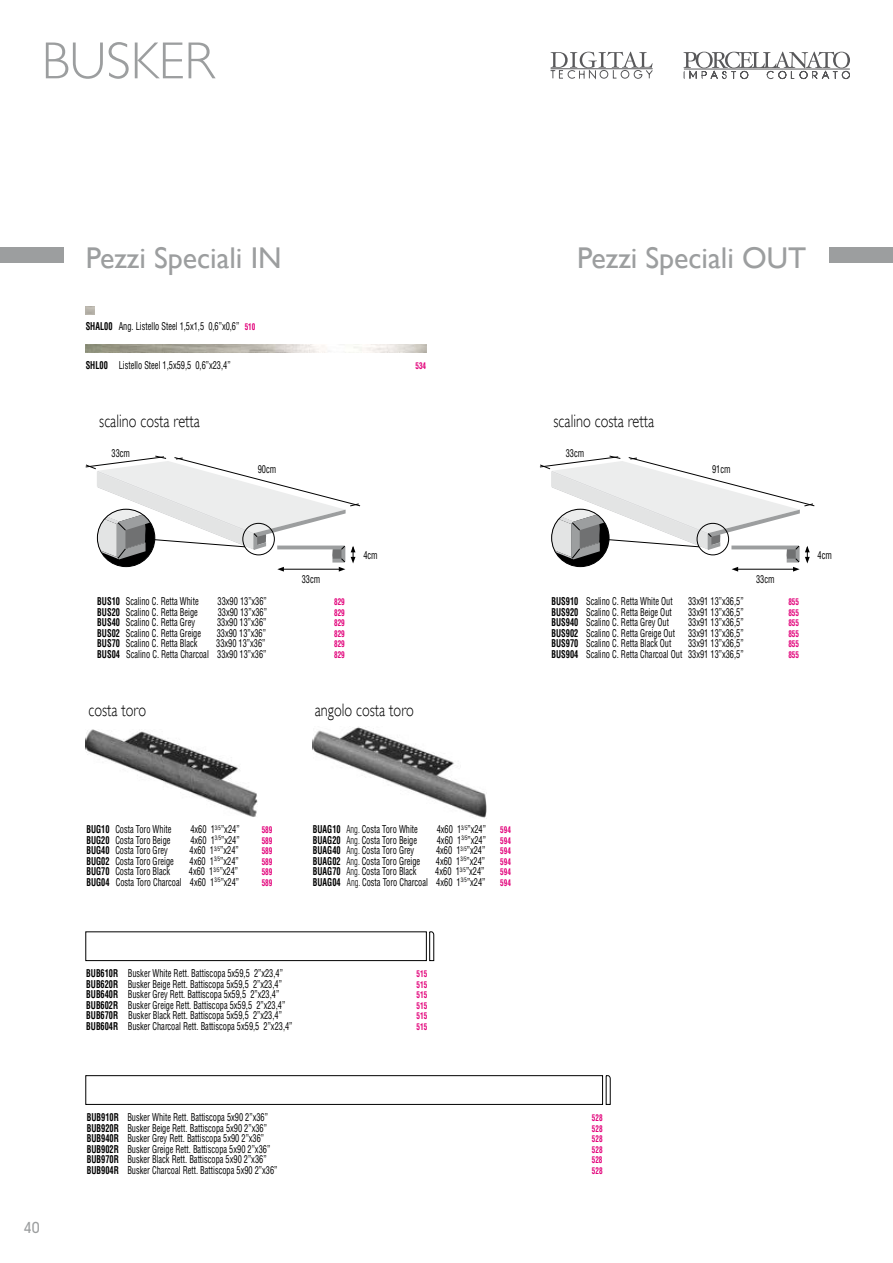
<style>
.page{position:relative;width:893px;height:1263px;background:#fff}
.page>*{position:absolute;margin:0;border:0;box-sizing:border-box;transform-origin:0 0}
.t1{font:300 52.5px "Gill Sans Std";color:#9c9e9f}
.t2{font:30px "Gill Sans";color:#9c9e9f}
.t3{font:300 18px "Gill Sans";color:#000;scale:.79 1}
.t4{font:500 condensed 15px "ITC Avant Garde Std";color:#9c9e9f}
.t5{font:condensed 10.5px "Helvetica LT Std";color:#000;scale:.79 1}
.t6{font:700 condensed 9px "Helvetica LT Std";color:#e2007a;scale:.79 1}
.s1{font-weight:700}
.s2{font-weight:700;font-size:9px;color:#e2007a}
.s3{font-weight:300}
</style>
<div class="page">
<svg style="left:683px;top:52px;width:167px;height:28px"></svg>
<hr style="left:684px;top:69px;width:166px;height:1px;background:#58585a">
<svg style="left:550px;top:52px;width:103px;height:27px"></svg>
<div style="left:0;top:247px;width:64px;height:16px;background:#9c9e9f"></div>
<div style="left:829px;top:247px;width:64px;height:16px;background:#9c9e9f"></div>
<svg style="left:86px;top:306px;width:8px;height:9px"></svg>
<img style="left:86px;top:344px;width:340px;height:9px">
<svg style="left:85px;top:456px;width:275px;height:116px"></svg>
<div style="left:97px;top:509px;width:58px;height:58px;border:1px solid #000;border-radius:50%"></div>
<svg style="left:540px;top:456px;width:275px;height:116px"></svg>
<div style="left:552px;top:509px;width:57px;height:58px;border:1px solid #000;border-radius:50%"></div>
<img style="left:313px;top:727px;width:174px;height:91px">
<img style="left:86px;top:730px;width:172px;height:87px">
<div style="left:86px;top:1075px;width:517px;height:29px;border:1px solid #000"></div>
<svg style="left:606px;top:1075px;width:4px;height:30px"></svg>
<div style="left:86px;top:932px;width:340px;height:29px;border:1px solid #000"></div>
<svg style="left:429px;top:932px;width:5px;height:29px"></svg>
<h1 class="t1" style="left:42px;top:31px;width:174px">BUSKER</h1>
<h3 class="t4" style="left:24px;top:1218px;width:17px">40</h3>
<h2 class="t2" style="left:86px;top:240px;width:197px">Pezzi Speciali IN</h2>
<h2 class="t2" style="left:577px;top:240px;width:230px">Pezzi Speciali OUT</h2>
<p class="t5" style="left:86px;top:320px;width:216px"><span class="s1">SHAL00</span> Ang. Listello Steel 1,5x1,5 0,6”x0,6” <span class="s2">510</span></p>
<p class="t5" style="left:86px;top:358px;width:185px"><span class="s1">SHL00</span> Listello Steel 1,5x59,5 0,6”x23,4”</p>
<p class="t6" style="left:415px;top:360px;width:15px">534</p>
<h3 class="t3" style="left:99px;top:411px;width:129px">scalino costa retta</h3>
<h3 class="t3" style="left:554px;top:411px;width:129px">scalino costa retta</h3>
<p class="t5" style="left:112px;top:446px;width:25px">33cm</p>
<p class="t5" style="left:566px;top:446px;width:25px">33cm</p>
<p class="t5" style="left:258px;top:463px;width:25px">90cm</p>
<p class="t5" style="left:712px;top:463px;width:25px">91cm</p>
<p class="t5" style="left:302px;top:573px;width:25px">33cm</p>
<p class="t5" style="left:97px;top:595px;width:130px"><span class="s1">BUS10</span> Scalino C. Retta White</p>
<p class="t5" style="left:218px;top:595px;width:64px">33x90 13”x36”</p>
<p class="t6" style="left:334px;top:596px;width:15px">829</p>
<p class="t5" style="left:97px;top:605px;width:129px"><span class="s1">BUS20</span> Scalino C. Retta Beige</p>
<p class="t5" style="left:218px;top:605px;width:64px">33x90 13”x36”</p>
<p class="t6" style="left:334px;top:607px;width:15px">829</p>
<p class="t5" style="left:97px;top:616px;width:125px"><span class="s1">BUS40</span> Scalino C. Retta Grey</p>
<p class="t5" style="left:217px;top:616px;width:64px">33x90 13”x36”</p>
<p class="t6" style="left:334px;top:617px;width:15px">829</p>
<p class="t5" style="left:97px;top:626px;width:133px"><span class="s1">BUS02</span> Scalino C. Retta Greige</p>
<p class="t5" style="left:217px;top:626px;width:64px">33x90 13”x36”</p>
<p class="t6" style="left:334px;top:628px;width:15px">829</p>
<p class="t5" style="left:97px;top:637px;width:128px"><span class="s1">BUS70</span> Scalino C. Retta Black</p>
<p class="t5" style="left:216px;top:637px;width:64px">33x90 13”x36”</p>
<p class="t6" style="left:334px;top:638px;width:15px">829</p>
<p class="t5" style="left:97px;top:647px;width:216px"><span class="s1">BUS04</span> Scalino C. Retta Charcoal 33x90 13”x36”</p>
<p class="t6" style="left:334px;top:649px;width:15px">829</p>
<p class="t5" style="left:363px;top:548px;width:20px">4cm</p>
<h3 class="t3" style="left:88px;top:700px;width:74px">costa toro</h3>
<h3 class="t3" style="left:315px;top:700px;width:127px">angolo costa toro</h3>
<p class="t5" style="left:756px;top:573px;width:25px">33cm</p>
<p class="t5" style="left:552px;top:595px;width:155px"><span class="s1">BUS910</span> Scalino C. Retta White Out</p>
<p class="t5" style="left:688px;top:595px;width:72px">33x91 13”x36,5”</p>
<p class="t6" style="left:788px;top:596px;width:15px">855</p>
<p class="t5" style="left:552px;top:605px;width:154px"><span class="s1">BUS920</span> Scalino C. Retta Beige Out</p>
<p class="t5" style="left:688px;top:605px;width:72px">33x91 13”x36,5”</p>
<p class="t6" style="left:788px;top:607px;width:15px">855</p>
<p class="t5" style="left:552px;top:616px;width:150px"><span class="s1">BUS940</span> Scalino C. Retta Grey Out</p>
<p class="t5" style="left:688px;top:616px;width:72px">33x91 13”x36,5”</p>
<p class="t6" style="left:788px;top:617px;width:15px">855</p>
<p class="t5" style="left:552px;top:626px;width:245px"><span class="s1">BUS902</span> Scalino C. Retta Greige Out 33x91 13”x36,5”</p>
<p class="t6" style="left:788px;top:628px;width:15px">855</p>
<p class="t5" style="left:552px;top:637px;width:153px"><span class="s1">BUS970</span> Scalino C. Retta Black Out</p>
<p class="t5" style="left:688px;top:637px;width:72px">33x91 13”x36,5”</p>
<p class="t6" style="left:788px;top:638px;width:15px">855</p>
<p class="t5" style="left:552px;top:647px;width:245px"><span class="s1">BUS904</span> Scalino C. Retta Charcoal Out 33x91 13”x36,5”</p>
<p class="t6" style="left:788px;top:649px;width:15px">855</p>
<p class="t5" style="left:818px;top:548px;width:20px">4cm</p>
<p class="t5" style="left:86px;top:823px;width:109px"><span class="s1">BUG10</span> Costa Toro White</p>
<p class="t5" style="left:190px;top:823px;width:64px">4x60 1<sup>3/5</sup>”x24”</p>
<p class="t6" style="left:262px;top:824px;width:15px">589</p>
<p class="t5" style="left:86px;top:833px;width:108px"><span class="s1">BUG20</span> Costa Toro Beige</p>
<p class="t5" style="left:190px;top:833px;width:64px">4x60 1<sup>3/5</sup>”x24”</p>
<p class="t6" style="left:262px;top:835px;width:15px">589</p>
<p class="t5" style="left:86px;top:844px;width:105px"><span class="s1">BUG40</span> Costa Toro Grey</p>
<p class="t5" style="left:190px;top:844px;width:64px">4x60 1<sup>3/5</sup>”x24”</p>
<p class="t6" style="left:262px;top:845px;width:15px">589</p>
<p class="t5" style="left:86px;top:854px;width:112px"><span class="s1">BUG02</span> Costa Toro Greige</p>
<p class="t5" style="left:190px;top:854px;width:64px">4x60 1<sup>3/5</sup>”x24”</p>
<p class="t6" style="left:262px;top:856px;width:15px">589</p>
<p class="t5" style="left:86px;top:865px;width:108px"><span class="s1">BUG70</span> Costa Toro Black</p>
<p class="t5" style="left:189px;top:865px;width:64px">4x60 1<sup>3/5</sup>”x24”</p>
<p class="t6" style="left:262px;top:866px;width:15px">589</p>
<p class="t5" style="left:86px;top:875px;width:195px"><span class="s1">BUG04</span> Costa Toro Charcoal 4x60 1<sup>3/5</sup>”x24”</p>
<p class="t6" style="left:262px;top:877px;width:15px">589</p>
<p class="t5" style="left:313px;top:823px;width:134px"><span class="s1">BUAG10</span> <span class="s3">Ang.</span> Costa Toro White</p>
<p class="t5" style="left:437px;top:823px;width:64px">4x60 1<sup>3/5</sup>”x24”</p>
<p class="t6" style="left:500px;top:824px;width:15px">594</p>
<p class="t5" style="left:313px;top:833px;width:133px"><span class="s1">BUAG20</span> <span class="s3">Ang.</span> Costa Toro Beige</p>
<p class="t5" style="left:437px;top:833px;width:64px">4x60 1<sup>3/5</sup>”x24”</p>
<p class="t6" style="left:500px;top:835px;width:15px">594</p>
<p class="t5" style="left:313px;top:844px;width:130px"><span class="s1">BUAG40</span> <span class="s3">Ang.</span> Costa Toro Grey</p>
<p class="t5" style="left:436px;top:844px;width:64px">4x60 1<sup>3/5</sup>”x24”</p>
<p class="t6" style="left:500px;top:845px;width:15px">594</p>
<p class="t5" style="left:313px;top:854px;width:137px"><span class="s1">BUAG02</span> <span class="s3">Ang.</span> Costa Toro Greige</p>
<p class="t5" style="left:436px;top:854px;width:64px">4x60 1<sup>3/5</sup>”x24”</p>
<p class="t6" style="left:500px;top:856px;width:15px">594</p>
<p class="t5" style="left:313px;top:865px;width:133px"><span class="s1">BUAG70</span> <span class="s3">Ang.</span> Costa Toro Black</p>
<p class="t5" style="left:435px;top:865px;width:64px">4x60 1<sup>3/5</sup>”x24”</p>
<p class="t6" style="left:500px;top:866px;width:15px">594</p>
<p class="t5" style="left:313px;top:875px;width:220px"><span class="s1">BUAG04</span> <span class="s3">Ang.</span> Costa Toro Charcoal 4x60 1<sup>3/5</sup>”x24”</p>
<p class="t6" style="left:500px;top:877px;width:15px">594</p>
<p class="t5" style="left:86px;top:967px;width:250px"><span class="s1">BUB610R</span> Busker White Rett. Battiscopa 5x59,5 2”x23,4”</p>
<p class="t6" style="left:417px;top:968px;width:15px">515</p>
<p class="t5" style="left:86px;top:977px;width:249px"><span class="s1">BUB620R</span> Busker Beige Rett. Battiscopa 5x59,5 2”x23,4”</p>
<p class="t6" style="left:417px;top:979px;width:15px">515</p>
<p class="t5" style="left:86px;top:988px;width:246px"><span class="s1">BUB640R</span> Busker Grey Rett. Battiscopa 5x59,5 2”x23,4”</p>
<p class="t6" style="left:417px;top:989px;width:15px">515</p>
<p class="t5" style="left:86px;top:998px;width:253px"><span class="s1">BUB602R</span> Busker Greige Rett. Battiscopa 5x59,5 2”x23,4”</p>
<p class="t6" style="left:417px;top:1000px;width:15px">515</p>
<p class="t5" style="left:86px;top:1009px;width:249px"><span class="s1">BUB670R</span> Busker Black Rett. Battiscopa 5x59,5 2”x23,4”</p>
<p class="t6" style="left:417px;top:1010px;width:15px">515</p>
<p class="t5" style="left:86px;top:1019px;width:262px"><span class="s1">BUB604R</span> Busker Charcoal Rett. Battiscopa 5x59,5 2”x23,4”</p>
<p class="t6" style="left:417px;top:1021px;width:15px">515</p>
<p class="t5" style="left:87px;top:1111px;width:231px"><span class="s1">BUB910R</span> Busker White Rett. Battiscopa 5x90 2”x36”</p>
<p class="t6" style="left:592px;top:1112px;width:15px">528</p>
<p class="t5" style="left:87px;top:1121px;width:229px"><span class="s1">BUB920R</span> Busker Beige Rett. Battiscopa 5x90 2”x36”</p>
<p class="t6" style="left:592px;top:1122px;width:15px">528</p>
<p class="t5" style="left:87px;top:1132px;width:226px"><span class="s1">BUB940R</span> Busker Grey Rett. Battiscopa 5x90 2”x36”</p>
<p class="t6" style="left:592px;top:1133px;width:15px">528</p>
<p class="t5" style="left:87px;top:1142px;width:234px"><span class="s1">BUB902R</span> Busker Greige Rett. Battiscopa 5x90 2”x36”</p>
<p class="t6" style="left:592px;top:1143px;width:15px">528</p>
<p class="t5" style="left:87px;top:1153px;width:229px"><span class="s1">BUB970R</span> Busker Black Rett. Battiscopa 5x90 2”x36”</p>
<p class="t6" style="left:592px;top:1154px;width:15px">528</p>
<p class="t5" style="left:87px;top:1163px;width:243px"><span class="s1">BUB904R</span> Busker Charcoal Rett. Battiscopa 5x90 2”x36”</p>
<p class="t6" style="left:592px;top:1164px;width:15px">528</p>
</div>
